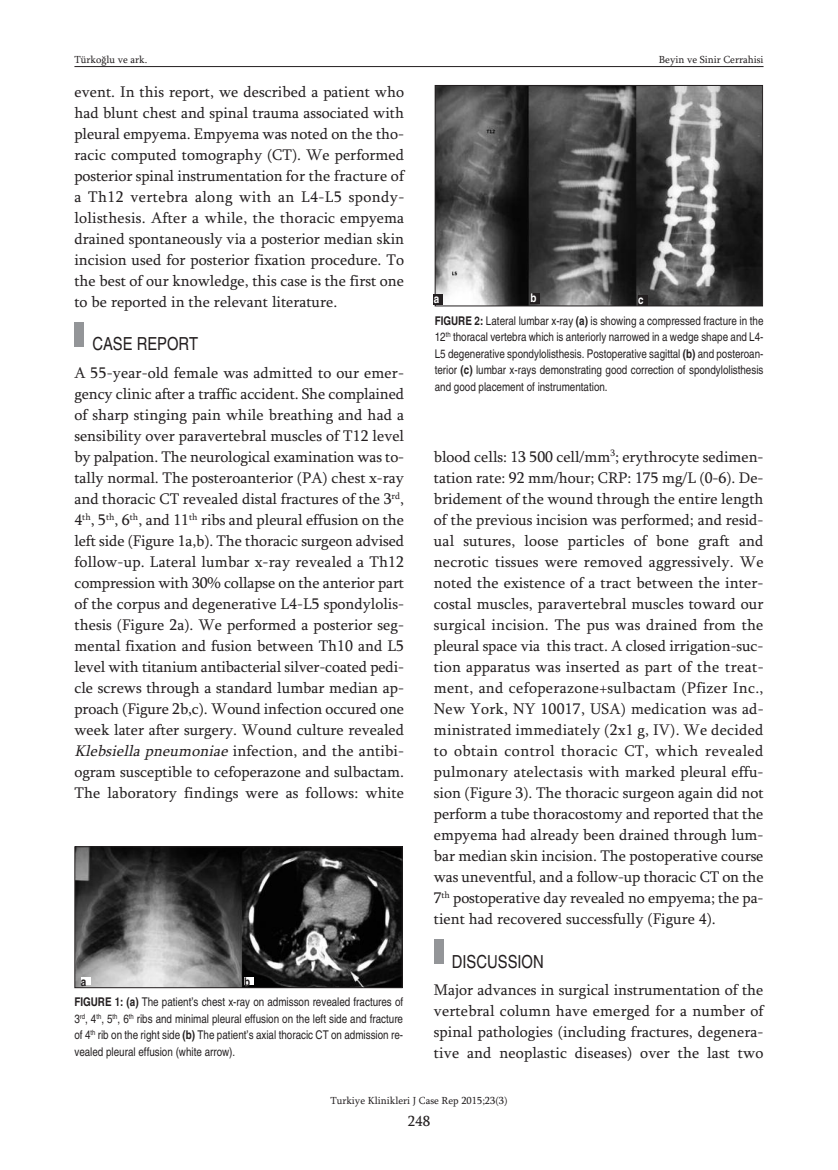
<style>
.page{position:relative;width:838px;height:1170px;background:#fff}
.page>*{position:absolute;margin:0;border:0;box-sizing:border-box;transform-origin:0 0}
.t1{font:condensed 18px "Helvetica";color:#231f20}
.t2{font:15.75px/21px "Sylfaen";color:#231f20;text-align:justify}
.t3{font:15px "Sylfaen";color:#231f20}
.t4{font:condensed 12px/16.5px "Helvetica";color:#231f20;text-align:justify}
.t5{font:700 condensed 12px "Helvetica";color:#fff}
.t6{font:700 condensed 12px "Helvetica";color:#231f20}
.t7{font:10.5px "Sylfaen";color:#231f20}
.s1{font-style:italic}
.s2{font-weight:700}
</style>
<div class="page">
<hr style="left:74px;top:66px;width:689px;height:1px;background:#231f20">
<div style="left:434px;top:939px;width:9px;height:25px;background:#939598"></div>
<div style="left:74px;top:322px;width:10px;height:25px;background:#939598"></div>
<img style="left:76px;top:848px;width:324px;height:137px">
<div style="left:74px;top:846px;width:328px;height:141px;border:1px solid #231f20"></div>
<div style="left:81px;top:977px;width:9px;height:8px;background:#fff"></div>
<div style="left:244px;top:976px;width:10px;height:8px;background:#fff"></div>
<img style="left:437px;top:87px;width:324px;height:217px">
<div style="left:435px;top:85px;width:328px;height:221px;border:1px solid #231f20"></div>
<div style="left:434px;top:294px;width:9px;height:11px;background:#231f20"></div>
<div style="left:530px;top:293px;width:10px;height:11px;background:#231f20"></div>
<div style="left:638px;top:296px;width:9px;height:10px;background:#231f20"></div>
<p class="t7" style="left:74px;top:53px;width:74px">Türkoğlu ve ark.</p>
<p class="t7" style="left:659px;top:53px;width:106px">Beyin ve Sinir Cerrahisi</p>
<p class="t2" style="left:74px;top:81px;width:331px">event. In this report, we described a patient who had blunt chest and spinal trauma associated with pleural empyema. Empyema was noted on the tho&shy;racic computed tomography (CT). We performed posterior spinal instrumentation for the fracture of a Th12 vertebra along with an L4-L5 spondy&shy;lolisthesis. After a while, the thoracic empyema drained spontaneously via a posterior median skin incision used for posterior fixation procedure. To the best of our knowledge, this case is the first one to be reported in the relevant literature.</p>
<p class="t1" style="left:92px;top:334px;width:107px">CASE REPORT</p>
<p class="t2" style="left:74px;top:362px;width:331px">A 55-year-old female was admitted to our emer&shy;gency clinic after a traffic accident. She complained of sharp stinging pain while breathing and had a sensibility over paravertebral muscles of T12 level by palpation. The neurological examination was to&shy;tally normal. The posteroanterior (PA) chest x-ray and thoracic CT revealed distal fractures of the 3<sup>rd</sup>, 4<sup>th</sup>, 5<sup>th</sup>, 6<sup>th</sup>, and 11<sup>th</sup> ribs and pleural effusion on the left side (Figure 1a,b). The thoracic surgeon advised follow-up. Lateral lumbar x-ray revealed a Th12 compression with 30% collapse on the anterior part of the corpus and degenerative L4-L5 spondylolis&shy;thesis (Figure 2a). We performed a posterior seg&shy;mental fixation and fusion between Th10 and L5 level with titanium antibacterial silver-coated pedi&shy;cle screws through a standard lumbar median ap&shy;proach (Figure 2b,c). Wound infection occured one week later after surgery. Wound culture revealed <span class="s1">Klebsiellapneumoniae</span>infection, and the antibi&shy;ogram susceptible to cefoperazone and sulbactam.<br>The laboratory findings were as follows: white</p>
<p class="t5" style="left:434px;top:292px;width:7px">a</p>
<p class="t5" style="left:530px;top:291px;width:8px">b</p>
<p class="t5" style="left:638px;top:293px;width:7px">c</p>
<p class="t4" style="left:435px;top:312px;width:330px"><span class="s2">FIGURE 2:</span> Lateral lumbar x-ray <span class="s2">(a)</span> is showing a compressed fracture in the 12<sup>th</sup> thoracal vertebra which is anteriorly narrowed in a wedge shape and L4- L5 degenerative spondylolisthesis. Postoperative sagittal <span class="s2">(b)</span> and posteroan&shy;terior <span class="s2">(c)</span> lumbar x-rays demonstrating good correction of spondylolisthesis and good placement of instrumentation.</p>
<p class="t2" style="left:434px;top:445px;width:331px">blood cells: 13 500 cell/mm<sup>3</sup>; erythrocyte sedimen&shy;tation rate: 92 mm/hour; CRP: 175 mg/L (0-6). De&shy;bridement of the wound through the entire length of the previous incision was performed; and resid&shy;ual sutures, loose particles of bone graft and necrotic tissues were removed aggressively. We noted the existence of a tract between the inter&shy;costal muscles, paravertebral muscles toward our surgical incision. The pus was drained from the pleural space via this tract. A closed irrigation-suc&shy;tion apparatus was inserted as part of the treat&shy;ment, and cefoperazone+sulbactam (Pfizer Inc., New York, NY 10017, USA) medication was ad&shy;ministrated immediately (2x1 g, IV). We decided to obtain control thoracic CT, which revealed pulmonary atelectasis with marked pleural effu&shy;sion (Figure 3). The thoracic surgeon again did not perform a tube thoracostomy and reported that the empyema had already been drained through lum&shy;bar median skin incision. The postoperative course was uneventful, and a follow-up thoracic CT on the 7<sup>th</sup> postoperative day revealed no empyema; the pa&shy;tient had recovered successfully (Figure 4).</p>
<p class="t1" style="left:452px;top:950px;width:93px">DISCUSSION</p>
<p class="t2" style="left:434px;top:978px;width:331px">Major advances in surgical instrumentation of the vertebral column have emerged for a number of spinal pathologies (including fractures, degenera&shy;tive and neoplastic diseases) over the last two</p>
<p class="t6" style="left:81px;top:974px;width:7px">a</p>
<p class="t6" style="left:244px;top:974px;width:8px">b</p>
<p class="t4" style="left:74px;top:993px;width:330px"><span class="s2">FIGURE 1: (a)</span> The patient’s chest x-ray on admisson revealed fractures of 3<sup>rd</sup>, 4<sup>th</sup>, 5<sup>th</sup>, 6<sup>th</sup> ribs and minimal pleural effusion on the left side and fracture of 4<sup>th</sup> rib on the right side <span class="s2">(b)</span> The patient’s axial thoracic CT on admission re&shy;vealed pleural effusion (white arrow).</p>
<p class="t7" style="left:330px;top:1094px;width:179px">Turkiye Klinikleri J Case Rep 2015;23(3)</p>
<p class="t3" style="left:408px;top:1112px;width:24px">248</p>
</div>
